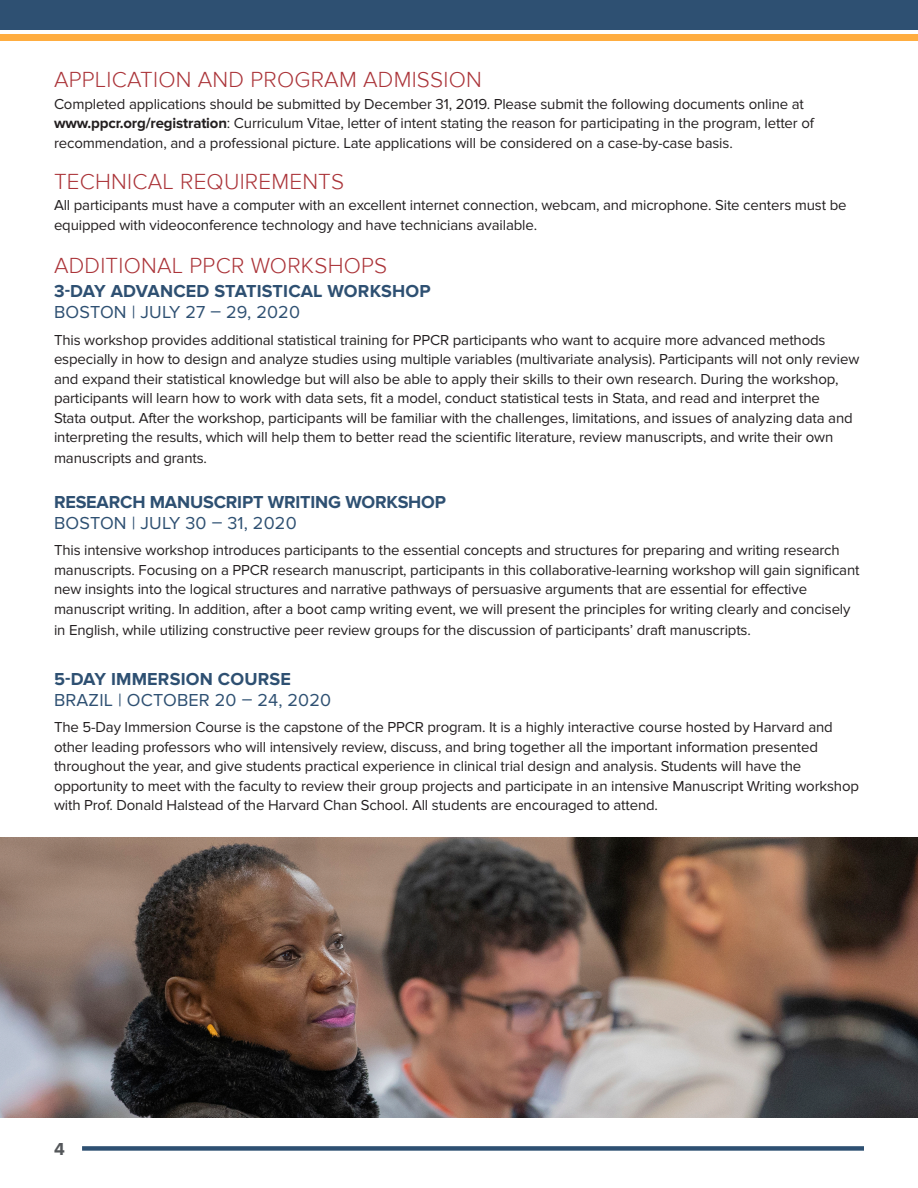
<style>
.page{position:relative;width:918px;height:1188px;background:#fff}
.page>*{position:absolute;margin:0;border:0;box-sizing:border-box;transform-origin:0 0}
.Sub_1{font:300 22.5px "Proxima Nova";letter-spacing:.01em;color:#ab3439}
.Sub_1-2{font:700 18px/21px "Proxima Nova";letter-spacing:-.01em;color:#2e5072}
.Sub_1-3{font:700 18px/21px "Proxima Nova";letter-spacing:.01em;color:#2e5072}
.Sub_1-4{font:18px/21px "Proxima Nova";letter-spacing:.01em;color:#2e5072}
.t1{font:700 18px "Proxima Nova";color:#54575a}
.Body_1{font:15px/19.5px "Proxima Nova";letter-spacing:-.01em;color:#231f20}
.s1{font-weight:700}
.s2{font-weight:400}
</style>
<div class="page">
<div style="left:82px;top:1146px;width:782px;height:5px;background:#2e5072"></div>
<div style="left:0;top:0;width:918px;height:30px;background:#2e5072"></div>
<div style="left:0;top:35px;width:918px;height:6px;background:#ffad40"></div>
<img style="left:0;top:837px;width:918px;height:281px">
<p class="Sub_1" style="left:54px;top:67px;width:429px">APPLICATION AND PROGRAM ADMISSION</p>
<p class="Body_1" style="left:54px;top:94px;width:762px">Completed applications should be submitted by December 31, 2019. Please submit the following documents online at <span class="s1">www.ppcr.org/registration</span>: Curriculum Vitae, letter of intent stating the reason for participating in the program, letter of recommendation, and a professional picture. Late applications will be considered on a case-by-case basis.</p>
<p class="Sub_1" style="left:54px;top:168px;width:292px">TECHNICAL REQUIREMENTS</p>
<p class="Body_1" style="left:54px;top:196px;width:794px">All participants must have a computer with an excellent internet connection, webcam, and microphone. Site centers must be equipped with videoconference technology and have technicians available.</p>
<p class="Sub_1" style="left:54px;top:253px;width:335px">ADDITIONAL PPCR WORKSHOPS</p>
<p class="Sub_1-3" style="left:54px;top:281px;width:378px">3-DAY ADVANCED STATISTICAL WORKSHOP<br><span class="s2">BOSTON | JULY 27 – 29, 2020</span></p>
<p class="Body_1" style="left:54px;top:330px;width:807px">This workshop provides additional statistical training for PPCR participants who want to acquire more advanced methods especially in how to design and analyze studies using multiple variables (multivariate analysis). Participants will not only review and expand their statistical knowledge but will also be able to apply their skills to their own research. During the workshop, participants will learn how to work with data sets, fit a model, conduct statistical tests in Stata, and read and interpret the<br>Stata output. After the workshop, participants will be familiar with the challenges, limitations, and issues of analyzing data and interpreting the results, which will help them to better read the scientific literature, review manuscripts, and write their own</p>
<p class="Body_1" style="left:54px;top:449px;width:155px">manuscripts and grants.</p>
<p class="Sub_1-2" style="left:54px;top:492px;width:394px">RESEARCH MANUSCRIPT WRITING WORKSHOP<br><span class="s2">BOSTON | JULY 30 – 31, 2020</span></p>
<p class="Body_1" style="left:54px;top:541px;width:807px">This intensive workshop introduces participants to the essential concepts and structures for preparing and writing research manuscripts. Focusing on a PPCR research manuscript, participants in this collaborative-learning workshop will gain significant new insights into the logical structures and narrative pathways of persuasive arguments that are essential for effective manuscript writing. In addition, after a boot camp writing event, we will present the principles for writing clearly and concisely</p>
<p class="Body_1" style="left:54px;top:620px;width:698px">in English, while utilizing constructive peer review groups for the discussion of participants’ draft manuscripts.</p>
<p class="Sub_1-4" style="left:54px;top:669px;width:279px"><span class="s1">5-DAY IMMERSION COURSE<br></span>BRAZIL | OCTOBER 20 – 24, 2020</p>
<p class="Body_1" style="left:54px;top:718px;width:807px">The 5-Day Immersion Course is the capstone of the PPCR program. It is a highly interactive course hosted by Harvard and other leading professors who will intensively review, discuss, and bring together all the important information presented throughout the year, and give students practical experience in clinical trial design and analysis. Students will have the opportunity to meet with the faculty to review their group projects and participate in an intensive Manuscript Writing workshop with Prof. Donald Halstead of the Harvard Chan School. All students are encouraged to attend.</p>
<p class="t1" style="left:54px;top:1139px;width:12px">4</p>
</div>
